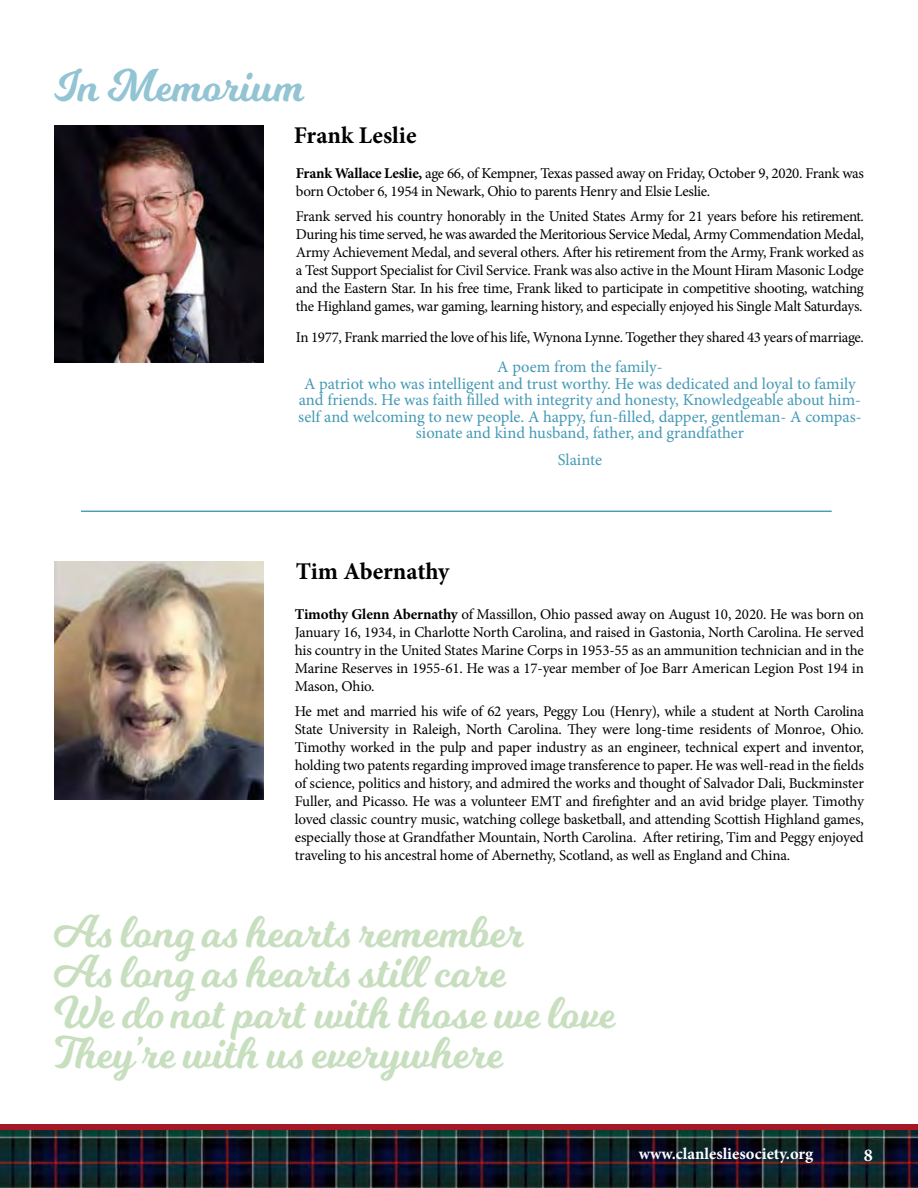
<style>
.page{position:relative;width:918px;height:1188px;background:#fff}
.page>*{position:absolute;margin:0;border:0;box-sizing:border-box;transform-origin:0 0}
.t1{font:45px/40.5px "Milkshake";letter-spacing:.035em;color:#c7dfbf}
.t2{font:45px "Milkshake";letter-spacing:.02em;color:#93c4d4}
.t3{font:700 24px "Minion Pro";color:#000}
.t4{font:700 18px "Minion Pro";color:#fff}
.t5{font:16.5px/16.5px "Minion Pro";color:#4499b5;text-align:center}
.t6{font:700 16.5px "Minion Pro";color:#fff}
.t7{font:15px/18px "Minion Pro";letter-spacing:-.02em;color:#000;text-align:justify}
.s1{font-weight:700}
</style>
<div class="page">
<img style="left:84px;top:1130px;width:81px;height:58px">
<img style="left:165px;top:1130px;width:169px;height:58px">
<img style="left:334px;top:1130px;width:172px;height:58px">
<img style="left:506px;top:1130px;width:170px;height:58px">
<img style="left:676px;top:1130px;width:171px;height:58px">
<img style="left:847px;top:1130px;width:71px;height:58px">
<img style="left:0;top:1130px;width:84px;height:58px">
<div style="left:0;top:1124px;width:918px;height:6px;background:#a51724"></div>
<img style="left:54px;top:126px;width:209px;height:237px">
<hr style="left:81px;top:511px;width:751px;height:1px;background:#4499b5">
<img style="left:54px;top:562px;width:209px;height:238px">
<h1 class="t2" style="left:54px;top:54px;width:253px">In Memorium</h1>
<h2 class="t3" style="left:294px;top:118px;width:124px">Frank Leslie</h2>
<p class="t7" style="left:296px;top:164px;width:570px"><span class="s1">Frank Wallace Leslie,</span> age 66, of Kempner, Texas passed away on Friday, October 9, 2020. Frank was born October 6, 1954 in Newark, Ohio to parents Henry and Elsie Leslie.</p>
<p class="t7" style="left:296px;top:207px;width:570px">Frank served his country honorably in the United States Army for 21 years before his retirement.<br>During his time served, he was awarded the Meritorious Service Medal, Army Commendation Medal, Army Achievement Medal, and several others. After his retirement from the Army, Frank worked as a Test Support Specialist for Civil Service. Frank was also active in the Mount Hiram Masonic Lodge and the Eastern Star. In his free time, Frank liked to participate in competitive shooting, watching the Highland games, war gaming, learning history, and especially enjoyed his Single Malt Saturdays.</p>
<p class="t7" style="left:296px;top:328px;width:570px">In 1977, Frank married the love of his life, Wynona Lynne. Together they shared 43 years of marriage.</p>
<p class="t5" style="left:298px;top:359px;width:565px">A poem from the family-<br>A patriot who was intelligent and trust worthy. He was dedicated and loyal to family and friends. He was faith filled with integrity and honesty, Knowledgeable about him&shy;self and welcoming to new people. A happy, fun-filled, dapper, gentleman- A compas&shy;sionate and kind husband, father, and grandfather</p>
<p class="t5" style="left:558px;top:452px;width:46px">Slainte</p>
<h2 class="t3" style="left:296px;top:555px;width:155px">Tim Abernathy</h2>
<p class="t7" style="left:295px;top:605px;width:571px"><span class="s1">Timothy Glenn Abernathy</span> of Massillon, Ohio passed away on August 10, 2020. He was born on January 16, 1934, in Charlotte North Carolina, and raised in Gastonia, North Carolina. He served his country in the United States Marine Corps in 1953-55 as an ammunition technician and in the Marine Reserves in 1955-61. He was a 17-year member of Joe Barr American Legion Post 194 in Mason, Ohio.</p>
<p class="t7" style="left:295px;top:702px;width:571px">He met and married his wife of 62 years, Peggy Lou (Henry), while a student at North Carolina State University in Raleigh, North Carolina. They were long-time residents of Monroe, Ohio.<br>Timothy worked in the pulp and paper industry as an engineer, technical expert and inventor, holding two patents regarding improved image transference to paper. He was well-read in the fields of science, politics and history, and admired the works and thought of Salvador Dali, Buckminster Fuller, and Picasso. He was a volunteer EMT and firefighter and an avid bridge player. Timothy loved classic country music, watching college basketball, and attending Scottish Highland games, especially those at Grandfather Mountain, North Carolina. After retiring, Tim and Peggy enjoyed traveling to his ancestral home of Abernethy, Scotland, as well as England and China.</p>
<h1 class="t1" style="left:54px;top:914px;width:562px">As long as hearts remember<br>As long as hearts still care<br>We do not part with those we love<br>They’re with us everywhere</h1>
<p class="t6" style="left:639px;top:1143px;width:176px">www.clanlesliesociety.org</p>
<p class="t4" style="left:864px;top:1142px;width:10px">8</p>
</div>
